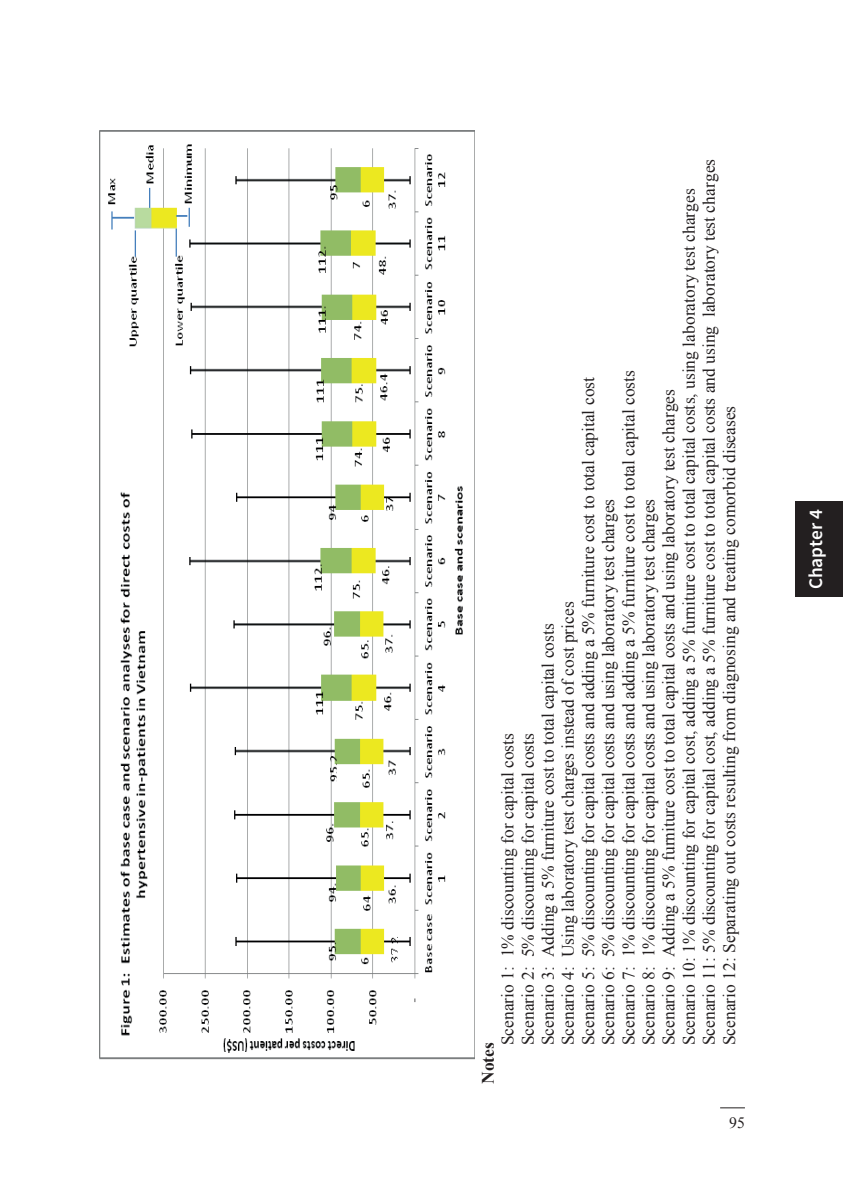
<style>
.page{position:relative;width:843px;height:1191px;background:#fff}
.page>*{position:absolute;margin:0;border:0;box-sizing:border-box;transform-origin:0 0}
.t1{font:600 19.25px "Source Sans Pro";color:#fff}
.t2{font:17.5px/20.1px "Times New Roman";color:#231f20}
.t3{font:700 17.5px "Times New Roman";letter-spacing:.005em;color:#231f20}
.t4{font:15.75px "Times New Roman";color:#231f20}
</style>
<div class="page">
<div style="left:795px;top:501px;width:48px;height:96px;background:#231f20"></div>
<svg style="left:720px;top:1107px;width:25px;height:1px"></svg>
<img style="left:100px;top:130px;width:374px;height:929px">
<p class="t2" style="left:497px;top:1045px;width:887px;rotate:-90deg">Scenario 1: 1% discounting for capital costs<br>Scenario 2: 5% discounting for capital costs<br>Scenario 3: Adding a 5% furniture cost to total capital costs<br>Scenario 4: Using laboratory test charges instead of cost prices<br>Scenario 5: 5% discounting for capital costs and adding a 5% furniture cost to total capital cost<br>Scenario 6: 5% discounting for capital costs and using laboratory test charges<br>Scenario 7: 1% discounting for capital costs and adding a 5% furniture cost to total capital costs<br>Scenario 8: 1% discounting for capital costs and using laboratory test charges<br>Scenario 9: Adding a 5% furniture cost to total capital costs and using laboratory test charges<br>Scenario 10: 1% discounting for capital cost, adding a 5% furniture cost to total capital costs, using laboratory test charges Scenario 11: 5% discounting for capital cost, adding a 5% furniture cost to total capital costs and using laboratory test charges Scenario 12: Separating out costs resulting from diagnosing and treating comorbid diseases</p>
<p class="t3" style="left:476px;top:1083px;width:43px;rotate:-90deg">Notes</p>
<p class="t4" style="left:729px;top:1112px;width:17px">95</p>
<p class="t1" style="left:803px;top:589px;width:82px;rotate:-90deg">Chapter 4</p>
</div>
